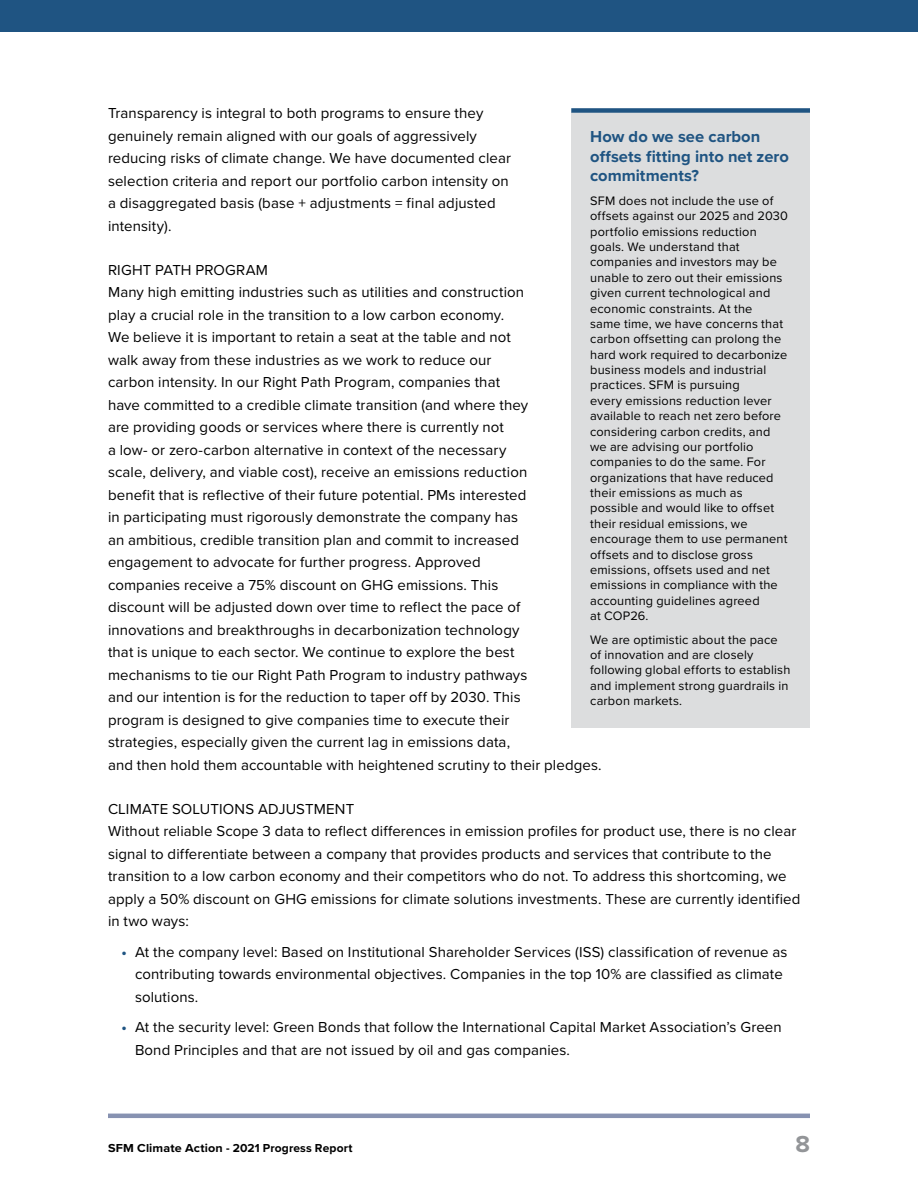
<style>
.page{position:relative;width:918px;height:1188px;background:#fff}
.page>*{position:absolute;margin:0;border:0;box-sizing:border-box;transform-origin:0 0}
.t1{font:700 24px "Proxima Nova";color:#939598}
.t2{font:700 16.5px/19.5px "Proxima Nova";color:#1f5482}
.t3{font:15px/22.5px "Proxima Nova";letter-spacing:.005em;color:#000}
.t4{font:12.75px/15.5px "Proxima Nova";letter-spacing:.015em;color:#000}
.t5{font:700 12px "Proxima Nova";letter-spacing:.01em;color:#000;scale:1.05 1}
.s1{font-weight:700;color:#1f5482}
</style>
<div class="page">
<div style="left:0;top:0;width:918px;height:32px;background:#1f5482"></div>
<hr style="left:108px;top:1114px;width:702px;height:4px;background:#8792b1">
<div style="left:571px;top:112px;width:239px;height:616px;background:#dcddde"></div>
<div style="left:571px;top:108px;width:239px;height:5px;background:#1f5482"></div>
<p class="t3" style="left:108px;top:101px;width:405px">Transparency is integral to both programs to ensure they genuinely remain aligned with our goals of aggressively reducing risks of climate change. We have documented clear selection criteria and report our portfolio carbon intensity on a disaggregated basis (base + adjustments = final adjusted intensity).</p>
<p class="t3" style="left:108px;top:258px;width:495px">RIGHT PATH PROGRAM<br>Many high emitting industries such as utilities and construction<br>play a crucial role in the transition to a low carbon economy.<br>We believe it is important to retain a seat at the table and not<br>walk away from these industries as we work to reduce our<br>carbon intensity. In our Right Path Program, companies that<br>have committed to a credible climate transition (and where they<br>are providing goods or services where there is currently not<br>a low- or zero-carbon alternative in context of the necessary<br>scale, delivery, and viable cost), receive an emissions reduction<br>benefit that is reflective of their future potential. PMs interested<br>in participating must rigorously demonstrate the company has<br>an ambitious, credible transition plan and commit to increased engagement to advocate for further progress. Approved<br>companies receive a 75% discount on GHG emissions. This<br>discount will be adjusted down over time to reflect the pace of<br>innovations and breakthroughs in decarbonization technology<br>that is unique to each sector. We continue to explore the best<br>mechanisms to tie our Right Path Program to industry pathways<br>and our intention is for the reduction to taper off by 2030. This<br>program is designed to give companies time to execute their<br>strategies, especially given the current lag in emissions data,<br>and then hold them accountable with heightened scrutiny to their pledges.</p>
<p class="t3" style="left:108px;top:797px;width:694px">CLIMATE SOLUTIONS ADJUSTMENT<br>Without reliable Scope 3 data to reflect differences in emission profiles for product use, there is no clear signal to differentiate between a company that provides products and services that contribute to the transition to a low carbon economy and their competitors who do not. To address this shortcoming, we apply a 50% discount on GHG emissions for climate solutions investments. These are currently identified in two ways:</p>
<p class="t3" style="left:135px;top:940px;width:654px;text-indent:-14px"><span class="s1">•</span> At the company level: Based on Institutional Shareholder Services (ISS) classification of revenue as contributing towards environmental objectives. Companies in the top 10% are classified as climate solutions.</p>
<p class="t3" style="left:135px;top:1016px;width:648px;text-indent:-14px"><span class="s1">•</span> At the security level: Green Bonds that follow the International Capital Market Association’s Green<br>Bond Principles and that are not issued by oil and gas companies.</p>
<p class="t2" style="left:590px;top:127px;width:200px">How do we see carbon offsets fitting into net zero commitments?</p>
<p class="t4" style="left:590px;top:192px;width:199px">SFM does not include the use of offsets against our 2025 and 2030 portfolio emissions reduction goals. We understand that companies and investors may be unable to zero out their emissions given current technological and economic constraints. At the<br>same time, we have concerns that carbon offsetting can prolong the hard work required to decarbonize business models and industrial practices. SFM is pursuing<br>every emissions reduction lever available to reach net zero before considering carbon credits, and we are advising our portfolio companies to do the same. For organizations that have reduced their emissions as much as possible and would like to offset their residual emissions, we encourage them to use permanent offsets and to disclose gross emissions, offsets used and net emissions in compliance with the accounting guidelines agreed<br>at COP26.</p>
<p class="t4" style="left:590px;top:631px;width:202px">We are optimistic about the pace of innovation and are closely following global efforts to establish and implement strong guardrails in carbon markets.</p>
<p class="t5" style="left:108px;top:1139px;width:234px">SFM Climate Action - 2021 Progress Report</p>
<h1 class="t1" style="left:795px;top:1126px;width:16px">8</h1>
</div>
